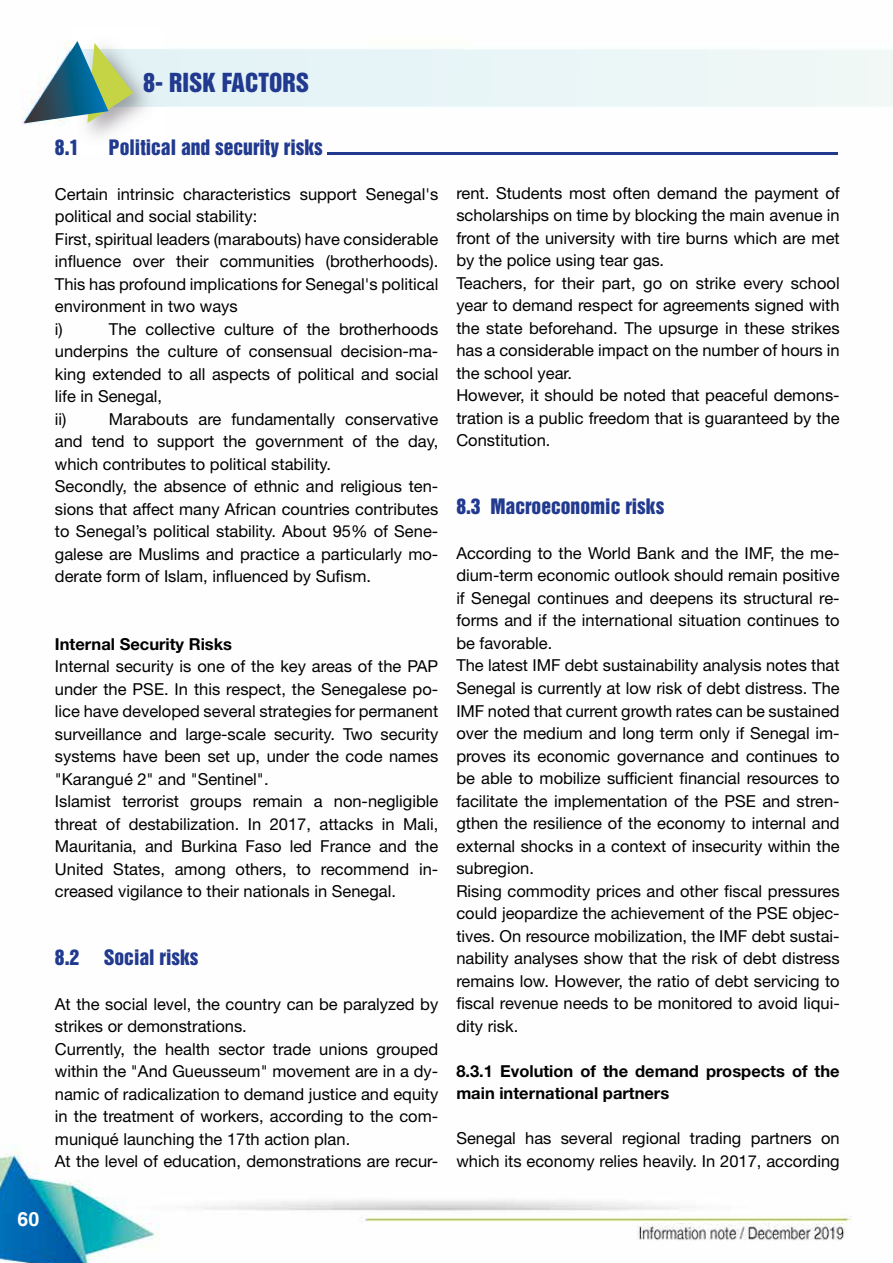
<style>
.page{position:relative;width:893px;height:1263px;background:#fff}
.page>*{position:absolute;margin:0;border:0;box-sizing:border-box;transform-origin:0 0}
.t1{font:24px "Helvetica Inserat";color:#213a8f}
.t2{font:19.5px "Helvetica Inserat";color:#213a8f}
.t3{font:700 19.5px "Helvetica";color:#fff}
.t4{font:16.5px/22.5px "Helvetica Neue LT Std";color:#000}
.t5{font:700 16.5px/22.5px "Helvetica Neue LT Std";color:#000}
</style>
<div class="page">
<img style="left:0;top:49px;width:893px;height:1214px">
<div style="left:164px;top:50px;width:728px;height:56px;background:#e9f5f6"></div>
<img style="left:71px;top:49px;width:93px;height:105px">
<img style="left:133px;top:50px;width:31px;height:56px">
<svg style="left:24px;top:41px;width:109px;height:82px"></svg>
<hr style="left:327px;top:152px;width:511px;height:3px;background:#213a8f">
<h1 class="t1" style="left:143px;top:68px;width:167px">8- RISK FACTORS</h1>
<p class="t2" style="left:55px;top:135px;width:26px">8.1</p>
<p class="t2" style="left:109px;top:135px;width:215px">Political and security risks</p>
<p class="t4" style="left:55px;top:182px;width:385px">Certain intrinsic characteristics support Senegal's political and social stability:<br>First, spiritual leaders (marabouts) have considerable influence over their communities (brotherhoods).<br>This has profound implications for Senegal's political environment in two ways<br>i)</p>
<p class="t4" style="left:55px;top:317px;width:385px;text-indent:54px">The collective culture of the brotherhoods underpins the culture of consensual decision-ma&shy;king extended to all aspects of political and social life in Senegal,<br>ii)</p>
<p class="t4" style="left:55px;top:407px;width:385px;text-indent:54px">Marabouts are fundamentally conservative and tend to support the government of the day, which contributes to political stability.<br>Secondly, the absence of ethnic and religious ten&shy;sions that affect many African countries contributes to Senegal’s political stability. About 95% of Sene&shy;galese are Muslims and practice a particularly mo&shy;derate form of Islam, influenced by Sufism.</p>
<p class="t5" style="left:55px;top:632px;width:179px">Internal Security Risks</p>
<p class="t4" style="left:55px;top:655px;width:385px">Internal security is one of the key areas of the PAP under the PSE. In this respect, the Senegalese po&shy;lice have developed several strategies for permanent surveillance and large-scale security. Two security systems have been set up, under the code names "Karangué 2" and "Sentinel".<br>Islamist terrorist groups remain a non-negligible threat of destabilization. In 2017, attacks in Mali, Mauritania, and Burkina Faso led France and the United States, among others, to recommend in&shy;creased vigilance to their nationals in Senegal.</p>
<p class="t2" style="left:55px;top:945px;width:26px">8.2</p>
<p class="t2" style="left:104px;top:945px;width:96px">Social risks</p>
<p class="t4" style="left:55px;top:992px;width:385px">At the social level, the country can be paralyzed by strikes or demonstrations.<br>Currently, the health sector trade unions grouped within the "And Gueusseum" movement are in a dy&shy;namic of radicalization to demand justice and equity in the treatment of workers, according to the com&shy;muniqué launching the 17th action plan.<br>At the level of education, demonstrations are recur-</p>
<p class="t3" style="left:18px;top:1207px;width:23px">60</p>
<p class="t4" style="left:456px;top:182px;width:385px">rent. Students most often demand the payment of scholarships on time by blocking the main avenue in front of the university with tire burns which are met by the police using tear gas.<br>Teachers, for their part, go on strike every school year to demand respect for agreements signed with the state beforehand. The upsurge in these strikes has a considerable impact on the number of hours in the school year.<br>However, it should be noted that peaceful demons&shy;tration is a public freedom that is guaranteed by the Constitution.</p>
<p class="t2" style="left:456px;top:495px;width:209px">8.3 Macroeconomic risks</p>
<p class="t4" style="left:456px;top:542px;width:385px">According to the World Bank and the IMF, the me&shy;dium-term economic outlook should remain positive if Senegal continues and deepens its structural re&shy;forms and if the international situation continues to be favorable.<br>The latest IMF debt sustainability analysis notes that Senegal is currently at low risk of debt distress. The IMF noted that current growth rates can be sustained over the medium and long term only if Senegal im&shy;proves its economic governance and continues to be able to mobilize sufficient financial resources to facilitate the implementation of the PSE and stren&shy;gthen the resilience of the economy to internal and external shocks in a context of insecurity within the subregion.<br>Rising commodity prices and other fiscal pressures could jeopardize the achievement of the PSE objec&shy;tives. On resource mobilization, the IMF debt sustai&shy;nability analyses show that the risk of debt distress remains low. However, the ratio of debt servicing to fiscal revenue needs to be monitored to avoid liqui&shy;dity risk.</p>
<p class="t5" style="left:456px;top:1059px;width:385px">8.3.1 Evolution of the demand prospects of the main international partners</p>
<p class="t4" style="left:456px;top:1127px;width:385px">Senegal has several regional trading partners on which its economy relies heavily. In 2017, according</p>
</div>
